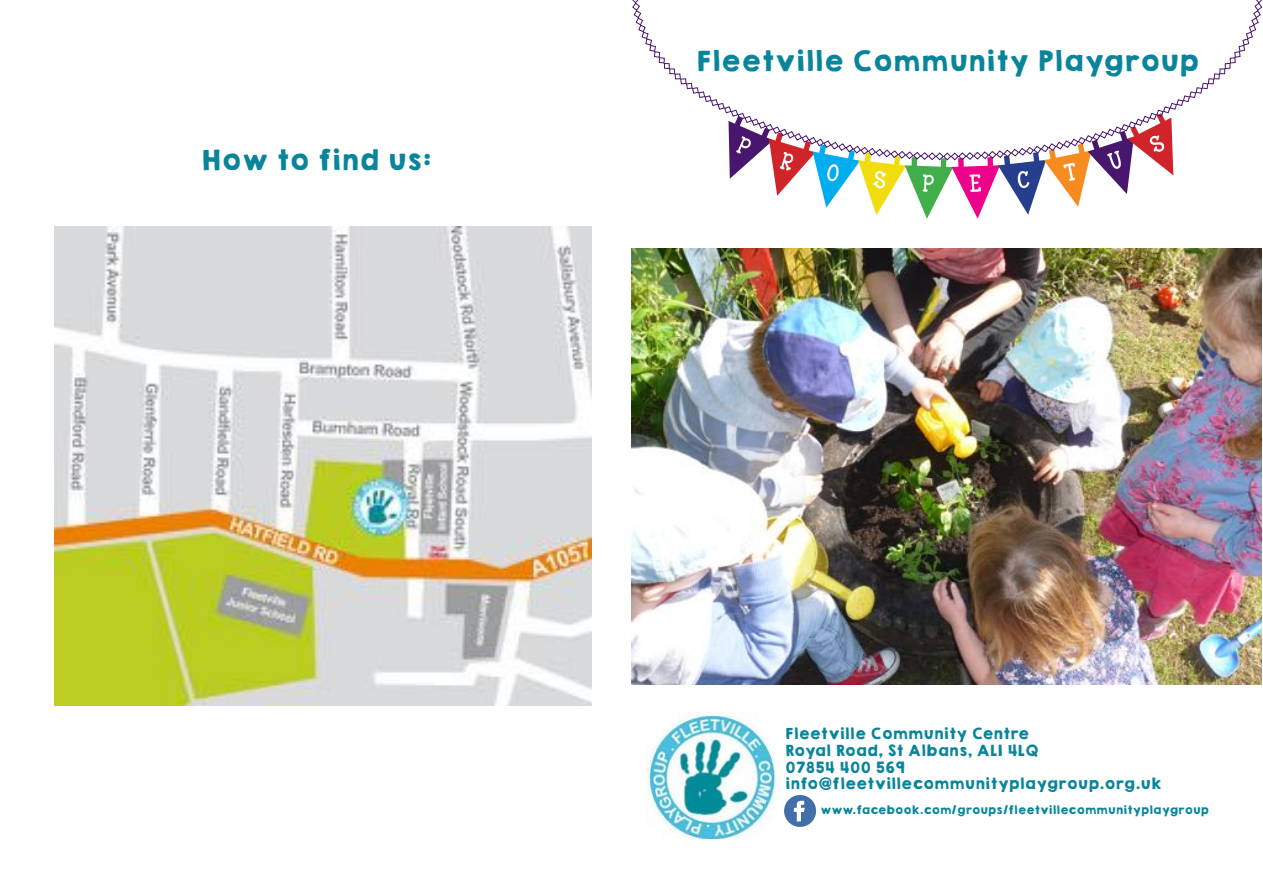
<style>
.page{position:relative;width:1263px;height:893px;background:#fff}
.page>*{position:absolute;margin:0;border:0;box-sizing:border-box;transform-origin:0 0}
.t1{font:25.5px "KGHAPPY Solid";color:#08859b}
.t2{font:13.95px/16.8px "KGHAPPY Solid";color:#08859b}
.t3{font:10.5px "KGHAPPY Solid";color:#08859b}
</style>
<div class="page">
<img style="left:646px;top:712px;width:130px;height:127px">
<img style="left:785px;top:796px;width:31px;height:30px">
<img style="left:631px;top:248px;width:631px;height:436px">
<img style="left:54px;top:227px;width:538px;height:479px">
<svg style="left:632px;top:0;width:630px;height:161px"></svg>
<h1 class="t1" style="left:200px;top:140px;width:232px">How to find us:</h1>
<h1 class="t1" style="left:696px;top:42px;width:505px">Fleetville Community Playgroup</h1>
<p class="t2" style="left:785px;top:725px;width:378px">Fleetville Community Centre<br>Royal Road, St Albans, AL1 4LQ<br>07854 400 569 info@fleetvillecommunityplaygroup.org.uk</p>
<p class="t3" style="left:820px;top:801px;width:390px">www.facebook.com/groups/fleetvillecommunityplaygroup</p>
</div>
